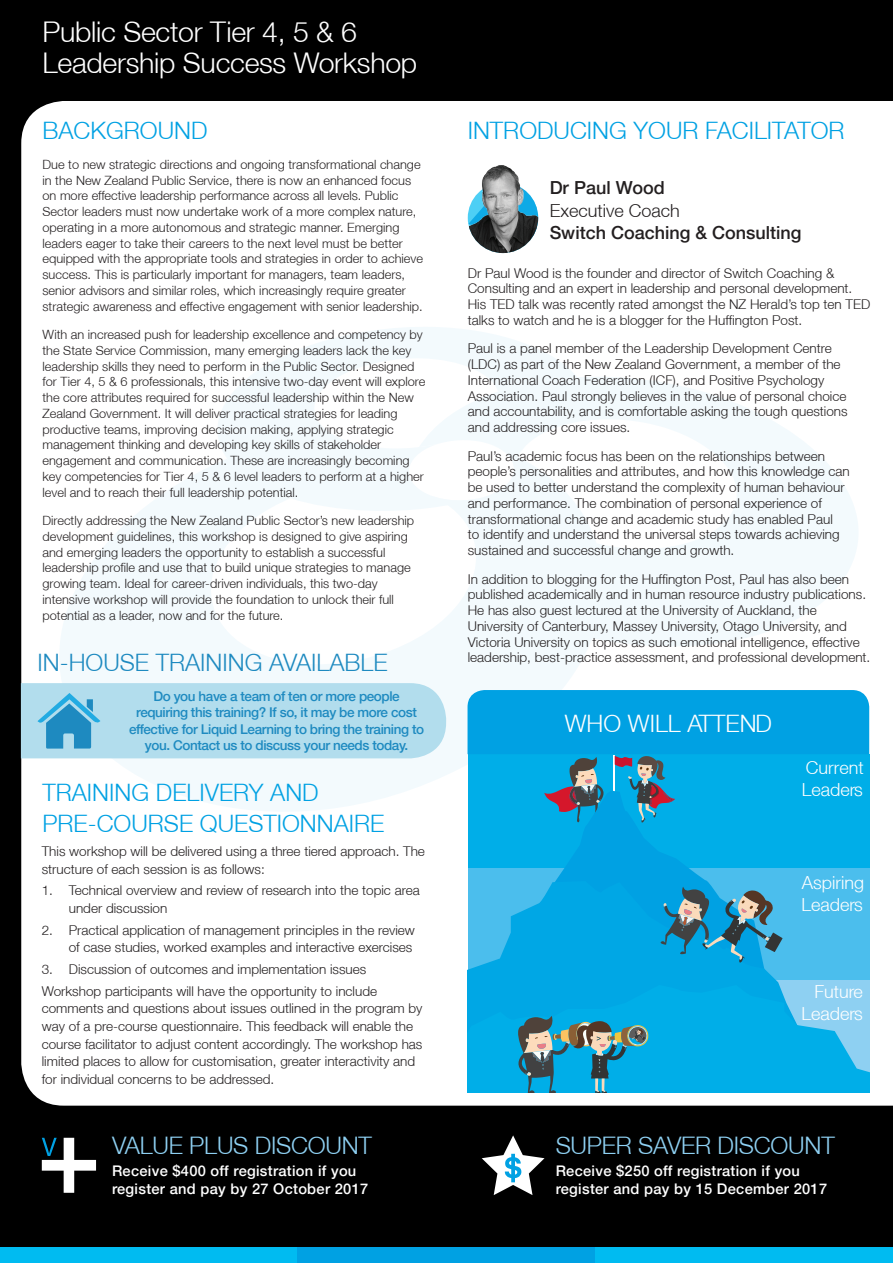
<style>
.page{position:relative;width:893px;height:1263px;background:#000}
.page>*{position:absolute;margin:0;border:0;box-sizing:border-box;transform-origin:0 0}
.t1{font:300 28.5px/31.5px "Helvetica Neue";letter-spacing:-.01em;color:#fff}
.t2{font:300 24.15px "Helvetica Neue";letter-spacing:-.01em;color:#8ed0f2}
.t3{font:300 24px/31.2px "Helvetica Neue";color:#00a1e3}
.t4{font:300 24px "Helvetica Neue";color:#1e8ac0}
.t5{font:300 24px "Helvetica Neue";color:#fff}
.t6{font:300 18px/21.6px "Helvetica Neue";color:#fff}
.t7{font:500 18px "Helvetica Neue";color:#231f20}
.t8{font:300 18px "Helvetica Neue";color:#231f20}
.t9{font:500 14.7px/18.1px "Helvetica Neue";letter-spacing:.02em;color:#fff}
.t10{font:300 13.5px/15.8px "Helvetica Neue";color:#231f20}
.t11{font:500 13.5px/16.2px "Helvetica Neue";letter-spacing:-.03em;color:#1e8ac0;text-align:center}
.t12{font:300 12.75px/15.8px "Helvetica Neue";color:#231f20}
</style>
<div class="page">
<div style="left:21px;top:101px;width:872px;height:1005px;background:#fff"></div>
<svg style="left:189px;top:325px;width:389px;height:120px;background:#f9fcfe"></svg>
<svg style="left:51px;top:445px;width:588px;height:368px;background:#f8fcfd"></svg>
<svg style="left:419px;top:366px;width:457px;height:298px;background:#f8fcfd"></svg>
<div style="left:0;top:1247px;width:298px;height:16px;background:#00bbf1"></div>
<div style="left:298px;top:1247px;width:297px;height:16px;background:#00a1e3"></div>
<div style="left:595px;top:1247px;width:298px;height:16px;background:#00bbf1"></div>
<svg style="left:42px;top:1138px;width:54px;height:55px"></svg>
<svg style="left:482px;top:1135px;width:62px;height:60px"></svg>
<svg style="left:21px;top:683px;width:425px;height:75px;background:#aad9eb"></svg>
<div style="left:468px;top:754px;width:401px;height:114px;background:#00aee8"></div>
<div style="left:468px;top:867px;width:401px;height:113px;background:#4bbeed"></div>
<svg style="left:468px;top:824px;width:303px;height:57px"></svg>
<svg style="left:468px;top:881px;width:334px;height:104px;fill:#00a7e5"></svg>
<svg style="left:468px;top:690px;width:401px;height:134px"></svg>
<svg style="left:661px;top:887px;width:122px;height:76px"></svg>
<svg style="left:468px;top:985px;width:401px;height:108px;background:#1baada"></svg>
<img style="left:468px;top:160px;width:70px;height:93px">
<h1 class="t1" style="left:43px;top:15px;width:376px">Public Sector Tier 4, 5 &amp; 6<br>Leadership Success Workshop</h1>
<h3 class="t3" style="left:43px;top:115px;width:166px">BACKGROUND</h3>
<h3 class="t3" style="left:468px;top:115px;width:378px">INTRODUCING YOUR FACILITATOR</h3>
<p class="t12" style="left:43px;top:156px;width:382px">Due to new strategic directions and ongoing transformational change in the New Zealand Public Service, there is now an enhanced focus on more effective leadership performance across all levels. Public Sector leaders must now undertake work of a more complex nature, operating in a more autonomous and strategic manner. Emerging leaders eager to take their careers to the next level must be better equipped with the appropriate tools and strategies in order to achieve success. This is particularly important for managers, team leaders, senior advisors and similar roles, which increasingly require greater strategic awareness and effective engagement with senior leadership.</p>
<p class="t12" style="left:43px;top:326px;width:384px">With an increased push for leadership excellence and competency by the State Service Commission, many emerging leaders lack the key leadership skills they need to perform in the Public Sector. Designed for Tier 4, 5 &amp; 6 professionals, this intensive two-day event will explore the core attributes required for successful leadership within the New Zealand Government. It will deliver practical strategies for leading productive teams, improving decision making, applying strategic management thinking and developing key skills of stakeholder engagement and communication. These are increasingly becoming key competencies for Tier 4, 5 &amp; 6 level leaders to perform at a higher level and to reach their full leadership potential.</p>
<p class="t12" style="left:43px;top:512px;width:373px">Directly addressing the New Zealand Public Sector’s new leadership development guidelines, this workshop is designed to give aspiring and emerging leaders the opportunity to establish a successful leadership profile and use that to build unique strategies to manage growing team. Ideal for career-driven individuals, this two-day intensive workshop will provide the foundation to unlock their full potential as a leader, now and for the future.</p>
<h3 class="t4" style="left:38px;top:648px;width:352px">IN-HOUSE TRAINING AVAILABLE</h3>
<p class="t11" style="left:129px;top:688px;width:297px">Do you have a team of ten or more people requiring this training? If so, it may be more cost effective for Liquid Learning to bring the training to you. Contact us to discuss your needs today.</p>
<h3 class="t3" style="left:43px;top:776px;width:343px">TRAINING DELIVERY AND<br>PRE-COURSE QUESTIONNAIRE</h3>
<p class="t10" style="left:42px;top:842px;width:385px;line-height:17.5px">This workshop will be delivered using a three tiered approach. The structure of each session is as follows:</p>
<p class="t10" style="left:69px;top:881px;width:352px;line-height:17.5px;text-indent:-27px">1. Technical overview and review of research into the topic area under discussion</p>
<p class="t10" style="left:42px;top:921px;width:375px;line-height:17.5px;text-align:right">2. Practical application of management principles in the review of case studies, worked examples and interactive exercises</p>
<p class="t10" style="left:42px;top:958px;width:337px;line-height:21.8px">3. Discussion of outcomes and implementation issues<br>Workshop participants will have the opportunity to include</p>
<p class="t10" style="left:42px;top:999px;width:382px;line-height:17.5px">comments and questions about issues outlined in the program by way of a pre-course questionnaire. This feedback will enable the course facilitator to adjust content accordingly. The workshop has limited places to allow for customisation, greater interactivity and for individual concerns to be addressed.</p>
<h2 class="t2" style="left:112px;top:1130px;width:261px">VALUE PLUS DISCOUNT</h2>
<p class="t9" style="left:112px;top:1162px;width:258px">Receive $400 off registration if you register and pay by 27 October 2017</p>
<h3 class="t7" style="left:550px;top:177px;width:117px">Dr Paul Wood</h3>
<h3 class="t8" style="left:550px;top:200px;width:132px">Executive Coach</h3>
<h3 class="t7" style="left:550px;top:222px;width:253px">Switch Coaching &amp; Consulting</h3>
<p class="t10" style="left:468px;top:265px;width:404px">Dr Paul Wood is the founder and director of Switch Coaching &amp; Consulting and an expert in leadership and personal development.<br>His TED talk was recently rated amongst the NZ Herald’s top ten TED talks to watch and he is a blogger for the Huffington Post.</p>
<p class="t10" style="left:468px;top:340px;width:381px">Paul is a panel member of the Leadership Development Centre (LDC) as part of the New Zealand Government, a member of the International Coach Federation (ICF), and Positive Psychology Association. Paul strongly believes in the value of personal choice and accountability, and is comfortable asking the tough questions and addressing core issues.</p>
<p class="t10" style="left:468px;top:448px;width:384px">Paul’s academic focus has been on the relationships between people’s personalities and attributes, and how this knowledge can be used to better understand the complexity of human behaviour and performance. The combination of personal experience of transformational change and academic study has enabled Paul<br>to identify and understand the universal steps towards achieving sustained and successful change and growth.</p>
<p class="t10" style="left:468px;top:571px;width:404px">In addition to blogging for the Huffington Post, Paul has also been published academically and in human resource industry publications.<br>He has also guest lectured at the University of Auckland, the University of Canterbury, Massey University, Otago University, and Victoria University on topics as such emotional intelligence, effective leadership, best-practice assessment, and professional development.</p>
<h3 class="t5" style="left:565px;top:708px;width:209px">WHO WILL ATTEND</h3>
<h3 class="t6" style="left:802px;top:757px;width:64px">Current<br>Leaders</h3>
<h3 class="t6" style="left:802px;top:871px;width:64px">Aspiring<br>Leaders</h3>
<h3 class="t6" style="left:802px;top:980px;width:63px;text-align:right">Future<br>Leaders</h3>
<h2 class="t2" style="left:556px;top:1130px;width:281px">SUPER SAVER DISCOUNT</h2>
<p class="t9" style="left:556px;top:1162px;width:273px">Receive $250 off registration if you register and pay by 15 December 2017</p>
</div>
